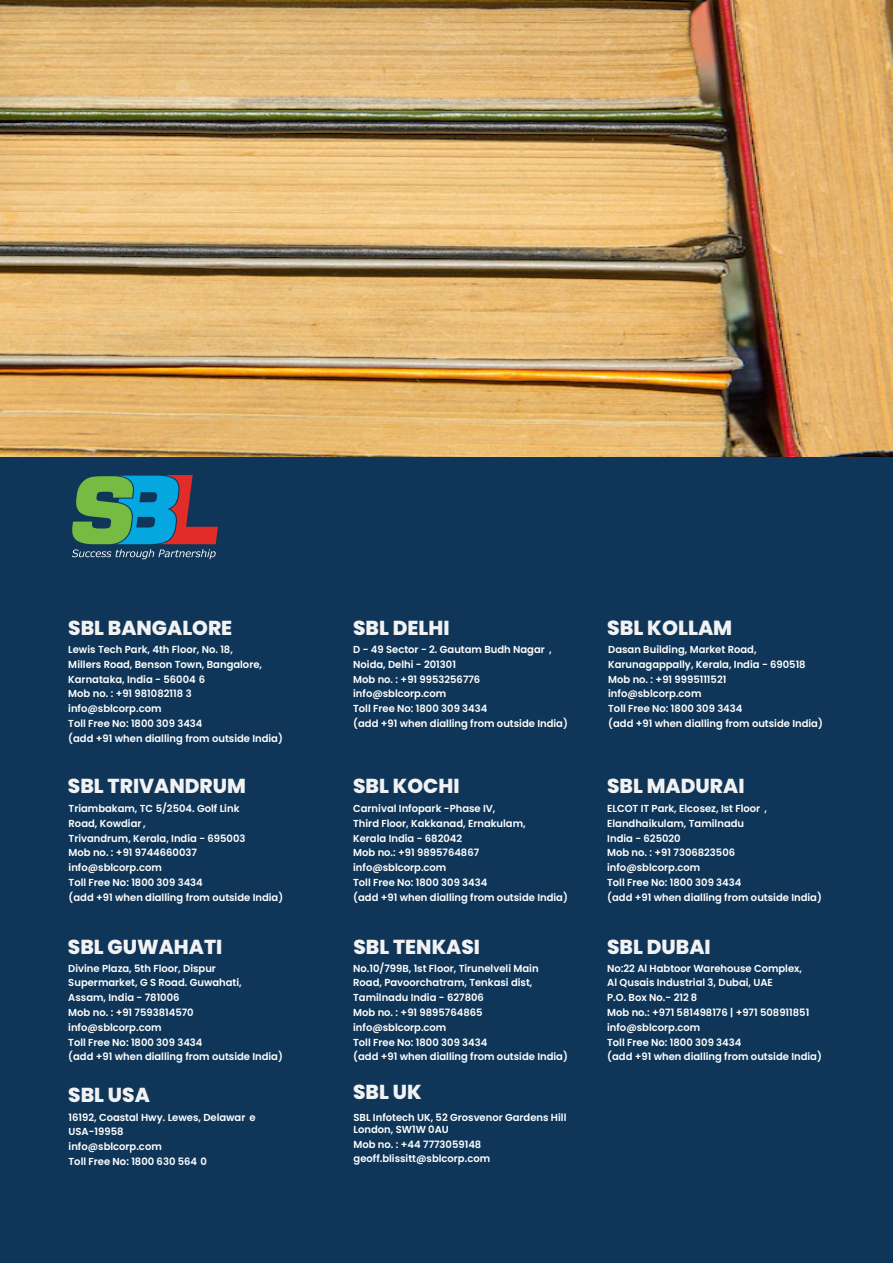
<style>
.page{position:relative;width:893px;height:1263px;background:#fff}
.page>*{position:absolute;margin:0;border:0;box-sizing:border-box;transform-origin:0 0}
.t1{font:800 20.4px "Poppins";color:#f2f2f3}
.t2{font:800 20.25px "Poppins";color:#f2f2f3}
.t3{font:600 10.2px/14.9px "Poppins";color:#fff}
</style>
<div class="page">
<img style="left:0;top:0;width:893px;height:457px">
<div style="left:0;top:457px;width:893px;height:806px;background:#0f3658"></div>
<svg style="left:72px;top:475px;width:146px;height:84px"></svg>
<h2 class="t2" style="left:68px;top:616px;width:166px">SBL BANGALORE</h2>
<h2 class="t2" style="left:353px;top:616px;width:98px">SBL DELHI</h2>
<p class="t3" style="left:68px;top:642px;width:216px">Lewis Tech Park, 4th Floor, No. 18,<br>Millers Road, Benson Town, Bangalore,<br>Karnataka, India - 56004 6<br>Mob no. : +91 981082118 3 info@sblcorp.com<br>Toll Free No: 1800 309 3434<br>(add +91 when dialling from outside India)</p>
<p class="t3" style="left:353px;top:642px;width:216px">D - 49 Sector - 2. Gautam Budh Nagar ,<br>Noida, Delhi - 201301<br>Mob no. : +91 9953256776 info@sblcorp.com<br>Toll Free No: 1800 309 3434<br>(add +91 when dialling from outside India)</p>
<h2 class="t2" style="left:68px;top:774px;width:179px">SBL TRIVANDRUM</h2>
<h2 class="t2" style="left:353px;top:774px;width:108px">SBL KOCHI</h2>
<p class="t3" style="left:69px;top:801px;width:216px">Triambakam, TC 5/2504. Golf Link<br>Road, Kowdiar ,<br>Trivandrum, Kerala, India - 695003<br>Mob no. : +91 9744660037 info@sblcorp.com<br>Toll Free No: 1800 309 3434<br>(add +91 when dialling from outside India)</p>
<p class="t3" style="left:353px;top:801px;width:216px">Carnival Infopark -Phase IV,<br>Third Floor, Kakkanad, Ernakulam,<br>Kerala India - 682042<br>Mob no.: +91 9895764867 info@sblcorp.com<br>Toll Free No: 1800 309 3434<br>(add +91 when dialling from outside India)</p>
<h1 class="t1" style="left:607px;top:616px;width:127px">SBL KOLLAM</h1>
<p class="t3" style="left:608px;top:642px;width:216px">Dasan Building, Market Road,<br>Karunagappally, Kerala, India - 690518<br>Mob no. : +91 9995111521<br>info@sblcorp.com<br>Toll Free No: 1800 309 3434<br>(add +91 when dialling from outside India)</p>
<h2 class="t2" style="left:607px;top:774px;width:139px">SBL MADURAI</h2>
<p class="t3" style="left:607px;top:801px;width:216px">ELCOT IT Park, Elcosez, Ist Floor ,<br>Elandhaikulam, Tamilnadu<br>India - 625020<br>Mob no. : +91 7306823506 info@sblcorp.com<br>Toll Free No: 1800 309 3434<br>(add +91 when dialling from outside India)</p>
<h2 class="t2" style="left:68px;top:935px;width:156px">SBL GUWAHATI</h2>
<h2 class="t2" style="left:353px;top:935px;width:128px">SBL TENKASI</h2>
<h2 class="t2" style="left:607px;top:935px;width:105px">SBL DUBAI</h2>
<p class="t3" style="left:68px;top:961px;width:216px">Divine Plaza, 5th Floor, Dispur<br>Supermarket, G S Road. Guwahati,<br>Assam, India - 781006<br>Mob no. : +91 7593814570 info@sblcorp.com<br>Toll Free No: 1800 309 3434<br>(add +91 when dialling from outside India)</p>
<p class="t3" style="left:353px;top:961px;width:216px">No.10/799B, 1st Floor, Tirunelveli Main<br>Road, Pavoorchatram, Tenkasi dist,<br>Tamilnadu India - 627806<br>Mob no. : +91 9895764865 info@sblcorp.com<br>Toll Free No: 1800 309 3434<br>(add +91 when dialling from outside India)</p>
<p class="t3" style="left:607px;top:961px;width:216px">No:22 Al Habtoor Warehouse Complex,<br>Al Qusais Industrial 3, Dubai, UAE<br>P.O. Box No.- 212 8<br>Mob no.: +971 581498176 | +971 508911851 info@sblcorp.com<br>Toll Free No: 1800 309 3434<br>(add +91 when dialling from outside India)</p>
<h2 class="t2" style="left:68px;top:1083px;width:83px">SBL USA</h2>
<p class="t3" style="left:69px;top:1110px;width:189px">16192, Coastal Hwy. Lewes, Delawar e<br>USA-19958<br>info@sblcorp.com<br>Toll Free No: 1800 630 564 0</p>
<h2 class="t2" style="left:353px;top:1080px;width:70px">SBL UK</h2>
<p class="t3" style="left:353px;top:1111px;width:214px;line-height:12.1px">SBL Infotech UK, 52 Grosvenor Gardens Hill<br>London, SW1W 0AU</p>
<p class="t3" style="left:353px;top:1136px;width:138px">Mob no. : +44 7773059148 geoff.blissitt@sblcorp.com</p>
</div>
